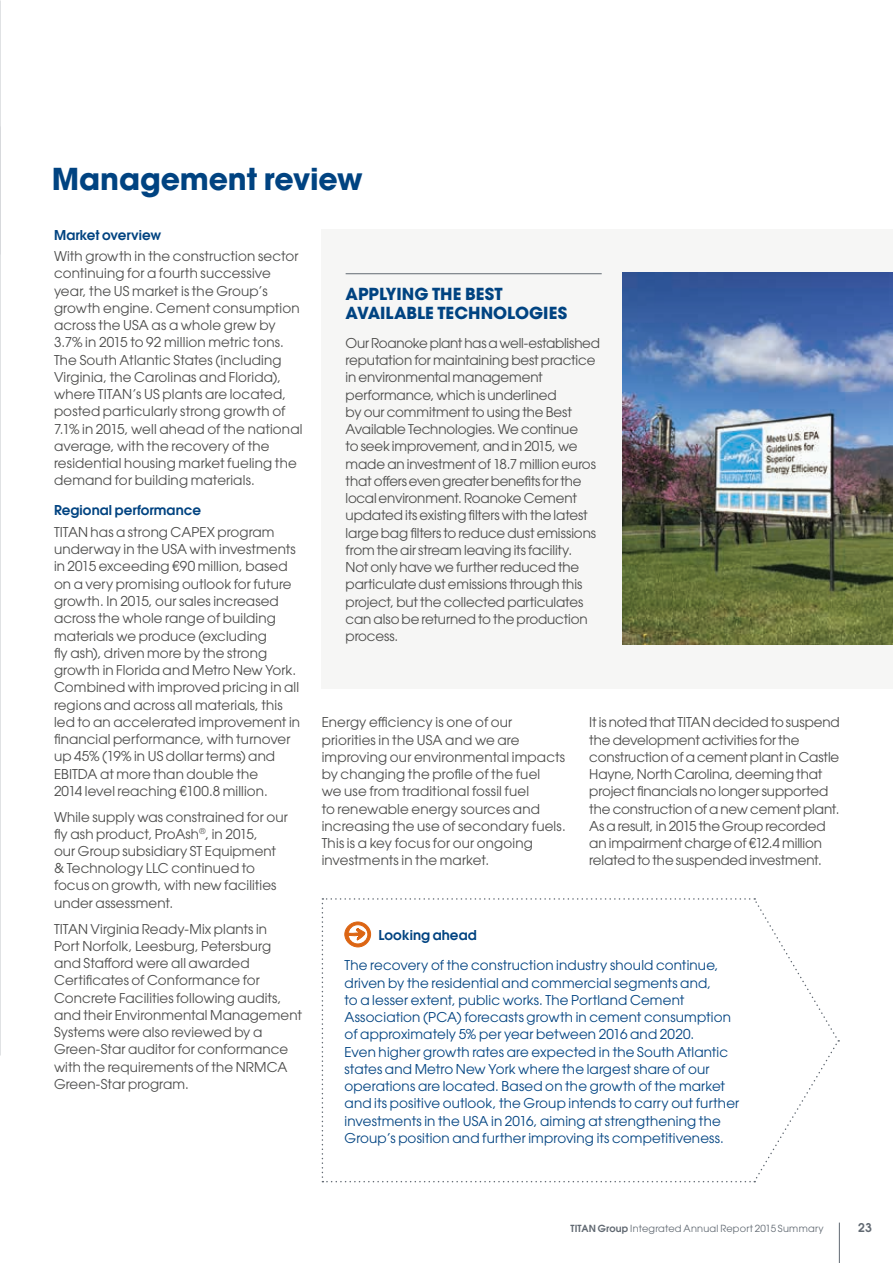
<style>
.page{position:relative;width:893px;height:1263px;background:#fff}
.page>*{position:absolute;margin:0;border:0;box-sizing:border-box;transform-origin:0 0}
.t1{font:700 30px "ITC Avant Garde Std";letter-spacing:-.005em;color:#004381}
.t2{font:700 16.5px/19.5px "ITC Avant Garde Std";color:#004381}
.t3{font:13.5px/17.2px "ITC Avant Garde Std";letter-spacing:.005em;color:#4b4b4a}
.t4{font:13.5px/17.2px "ITC Avant Garde Std";letter-spacing:.01em;color:#004381}
.t5{font:600 13.5px "ITC Avant Garde Std";color:#004381}
.t6{font:600 12px "ITC Avant Garde Std";color:#616972}
.t7{font:9.75px "ITC Avant Garde Std";letter-spacing:.02em;color:#616972}
.s1{font-weight:600}
</style>
<div class="page">
<img style="left:0;top:0;width:1px;height:1263px">
<hr style="left:839px;top:1222px;width:1px;height:41px;background:#616972">
<div style="left:322px;top:230px;width:571px;height:459px;background:#f6f6f5"></div>
<svg style="left:322px;top:898px;width:517px;height:284px"></svg>
<hr style="left:346px;top:273px;width:256px;height:1px;background:#616972">
<img style="left:622px;top:273px;width:271px;height:371px">
<h1 class="t1" style="left:52px;top:158px;width:312px">Management review</h1>
<p class="t5" style="left:54px;top:226px;width:109px">Market overview</p>
<p class="t3" style="left:54px;top:247px;width:250px">With growth in the construction sector continuing for a fourth successive year, the US market is the Group’s growth engine. Cement consumption across the USA as a whole grew by 3.7% in 2015 to 92 million metric tons.<br>The South Atlantic States (including Virginia, the Carolinas and Florida), where TITAN’s US plants are located, posted particularly strong growth of 7.1% in 2015, well ahead of the national average, with the recovery of the residential housing market fueling the demand for building materials.</p>
<p class="t5" style="left:54px;top:502px;width:149px">Regional performance</p>
<p class="t3" style="left:54px;top:523px;width:248px">TITAN has a strong CAPEX program underway in the USA with investments in 2015 exceeding €90 million, based on a very promising outlook for future growth. In 2015, our sales increased across the whole range of building materials we produce (excluding<br>fly ash), driven more by the strong growth in Florida and Metro New York.<br>Combined with improved pricing in all regions and across all materials, this led to an accelerated improvement in financial performance, with turnover up 45% (19% in US dollar terms) and EBITDA at more than double the<br>2014 level reaching €100.8 million.</p>
<p class="t3" style="left:54px;top:808px;width:235px">While supply was constrained for our fly ash product, ProAsh<sup>®</sup>, in 2015,<br>our Group subsidiary ST Equipment &amp; Technology LLC continued to focus on growth, with new facilities under assessment.</p>
<p class="t3" style="left:54px;top:920px;width:250px">TITAN Virginia Ready-Mix plants in<br>Port Norfolk, Leesburg, Petersburg<br>and Stafford were all awarded Certificates of Conformance for Concrete Facilities following audits, and their Environmental Management Systems were also reviewed by a Green-Star auditor for conformance with the requirements of the NRMCA Green-Star program.</p>
<p class="t5" style="left:379px;top:927px;width:100px">Looking ahead</p>
<p class="t2" style="left:346px;top:284px;width:223px">APPLYING THE BEST<br>AVAILABLE TECHNOLOGIES</p>
<p class="t3" style="left:346px;top:334px;width:256px">Our Roanoke plant has a well-established reputation for maintaining best practice in environmental management performance, which is underlined<br>by our commitment to using the Best Available Technologies. We continue<br>to seek improvement, and in 2015, we made an investment of 18.7 million euros that offers even greater benefits for the local environment. Roanoke Cement updated its existing filters with the latest large bag filters to reduce dust emissions from the air stream leaving its facility.<br>Not only have we further reduced the particulate dust emissions through this project, but the collected particulates can also be returned to the production process.</p>
<p class="t3" style="left:322px;top:713px;width:246px">Energy efficiency is one of our priorities in the USA and we are improving our environmental impacts by changing the profile of the fuel<br>we use from traditional fossil fuel<br>to renewable energy sources and increasing the use of secondary fuels.<br>This is a key focus for our ongoing investments in the market.</p>
<p class="t3" style="left:589px;top:713px;width:252px">It is noted that TITAN decided to suspend the development activities for the construction of a cement plant in Castle Hayne, North Carolina, deeming that project financials no longer supported the construction of a new cement plant.<br>As a result, in 2015 the Group recorded an impairment charge of €12.4 million related to the suspended investment.</p>
<p class="t4" style="left:345px;top:957px;width:396px">The recovery of the construction industry should continue, driven by the residential and commercial segments and,<br>to a lesser extent, public works. The Portland Cement Association (PCA) forecasts growth in cement consumption of approximately 5% per year between 2016 and 2020.<br>Even higher growth rates are expected in the South Atlantic states and Metro New York where the largest share of our operations are located. Based on the growth of the market and its positive outlook, the Group intends to carry out further investments in the USA in 2016, aiming at strengthening the Group’s position and further improving its competitiveness.</p>
<p class="t7" style="left:570px;top:1223px;width:255px"><span class="s1">TITAN Group</span> Integrated Annual Report 2015 Summary</p>
<p class="t6" style="left:858px;top:1220px;width:15px">23</p>
</div>
